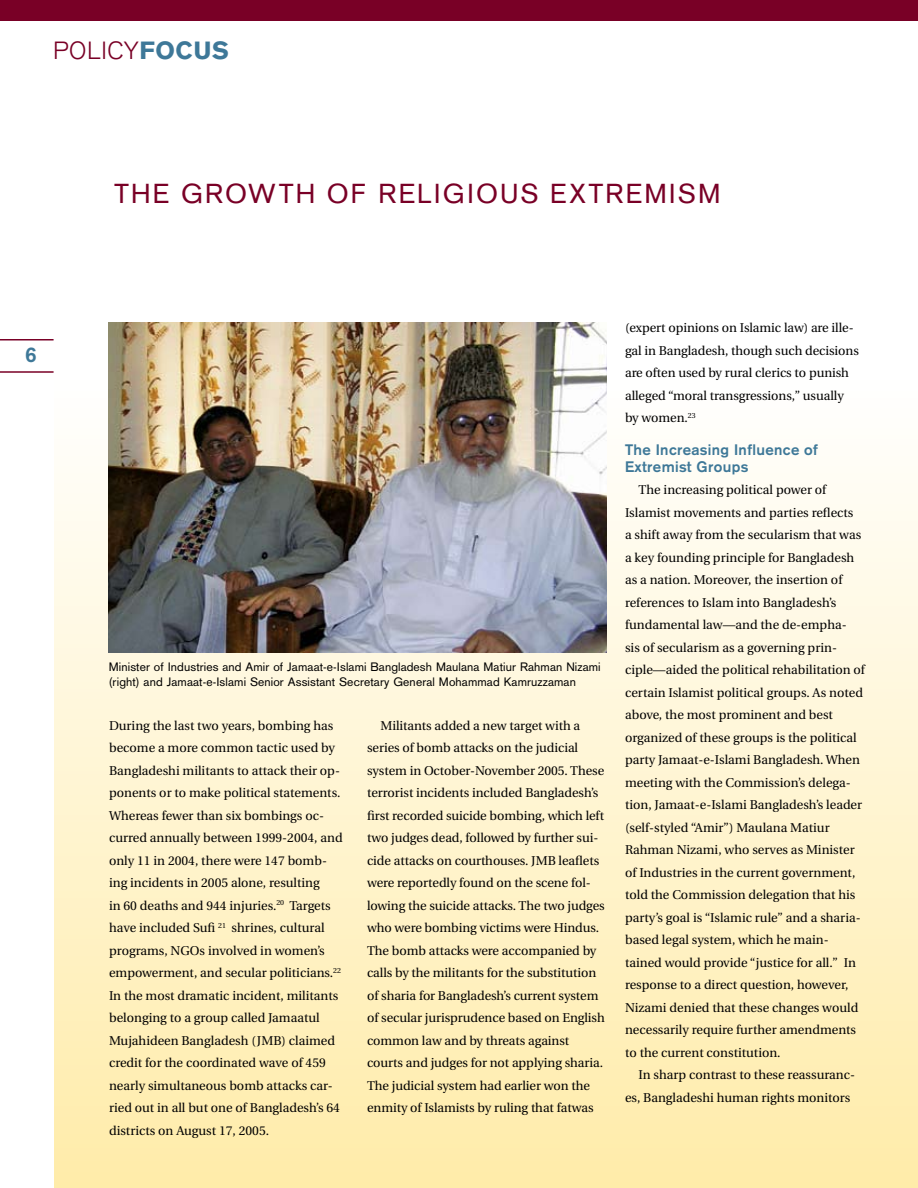
<style>
.page{position:relative;width:918px;height:1188px;background:#fff}
.page>*{position:absolute;margin:0;border:0;box-sizing:border-box;transform-origin:0 0}
.t1{font:27px "Akzidenz Grotesk";letter-spacing:.085em;color:#790026}
.t2{font:300 24.45px "Akzidenz Grotesk";letter-spacing:.025em;color:#790026}
.t3{font:700 21px "Akzidenz Grotesk";color:#3e7898}
.t4{font:700 15px/16.5px "Akzidenz Grotesk";letter-spacing:.025em;color:#3e7898}
.t5{font:12.75px/22.5px "Utopia";color:#000}
.t6{font:12px/15px "Akzidenz Grotesk";letter-spacing:.01em;color:#000}
.s1{font-weight:900;color:#3e7898}
</style>
<div class="page">
<hr style="left:0;top:371px;width:54px;height:2px;background:#790026">
<hr style="left:0;top:339px;width:54px;height:1px;background:#790026">
<div style="left:54px;top:373px;width:864px;height:815px;background:linear-gradient(to bottom,#fefefe,#ffeca9)"></div>
<img style="left:109px;top:323px;width:498px;height:330px">
<div style="left:0;top:0;width:918px;height:21px;background:#790026"></div>
<h2 class="t2" style="left:53px;top:36px;width:177px">POLICY<span class="s1">FOCUS</span></h2>
<h3 class="t3" style="left:25px;top:343px;width:13px">6</h3>
<h1 class="t1" style="left:114px;top:178px;width:301px">The Growth of Religi</h1>
<h1 class="t1" style="left:476px;top:178px;width:114px">ous Extremism</h1>
<p class="t6" style="left:109px;top:659px;width:493px">Minister of Industries and Amir of Jamaat-e-Islami Bangladesh Maulana Matiur Rahman Nizami (right) and Jamaat-e-Islami Senior Assistant Secretary General Mohammad Kamruzzaman</p>
<p class="t5" style="left:109px;top:714px;width:235px">During the last two years, bombing has become a more common tactic used by Bangladeshi militants to attack their op&shy;ponents or to make political statements.<br>Whereas fewer than six bombings oc&shy;curred annually between 1999-2004, and only 11 in 2004, there were 147 bomb&shy;ing incidents in 2005 alone, resulting<br>in 60 deaths and 944 injuries.<sup>20</sup> Targets have included Sufi <sup>21</sup> shrines, cultural programs, NGOs involved in women’s empowerment, and secular politicians.<sup>22<br></sup>In the most dramatic incident, militants belonging to a group called Jamaatul Mujahideen Bangladesh (JMB) claimed credit for the coordinated wave of 459 nearly simultaneous bomb attacks car&shy;ried out in all but one of Bangladesh’s 64 districts on August 17, 2005.</p>
<p class="t5" style="left:367px;top:714px;width:239px;text-indent:13px">Militants added a new target with a series of bomb attacks on the judicial system in October-November 2005. These terrorist incidents included Bangladesh’s first recorded suicide bombing, which left two judges dead, followed by further sui&shy;cide attacks on courthouses. JMB leaflets were reportedly found on the scene fol&shy;lowing the suicide attacks. The two judges who were bombing victims were Hindus.<br>The bomb attacks were accompanied by calls by the militants for the substitution of sharia for Bangladesh’s current system of secular jurisprudence based on English common law and by threats against courts and judges for not applying sharia.<br>The judicial system had earlier won the enmity of Islamists by ruling that fatwas</p>
<p class="t5" style="left:625px;top:317px;width:235px">(expert opinions on Islamic law) are ille&shy;gal in Bangladesh, though such decisions are often used by rural clerics to punish alleged “moral transgressions,” usually by women.<sup>23</sup></p>
<p class="t4" style="left:625px;top:442px;width:194px">The Increasing Influence of<br>Extremist Groups</p>
<p class="t5" style="left:625px;top:479px;width:241px;text-indent:14px">The increasing political power of Islamist movements and parties reflects<br>a shift away from the secularism that was a key founding principle for Bangladesh as a nation. Moreover, the insertion of references to Islam into Bangladesh’s fundamental law—and the de-empha-<br>sis of secularism as a governing prin&shy;ciple—aided the political rehabilitation of certain Islamist political groups. As noted above, the most prominent and best organized of these groups is the political party Jamaat-e-Islami Bangladesh. When meeting with the Commission’s delega&shy;tion, Jamaat-e-Islami Bangladesh’s leader (self-styled “Amir”) Maulana Matiur Rahman Nizami, who serves as Minister of Industries in the current government, told the Commission delegation that his party’s goal is “Islamic rule” and a sharia&shy;based legal system, which he main&shy;tained would provide “justice for all.” In response to a direct question, however, Nizami denied that these changes would necessarily require further amendments to the current constitution.</p>
<p class="t5" style="left:625px;top:1064px;width:232px;text-indent:14px">In sharp contrast to these reassuranc&shy;es, Bangladeshi human rights monitors</p>
</div>
